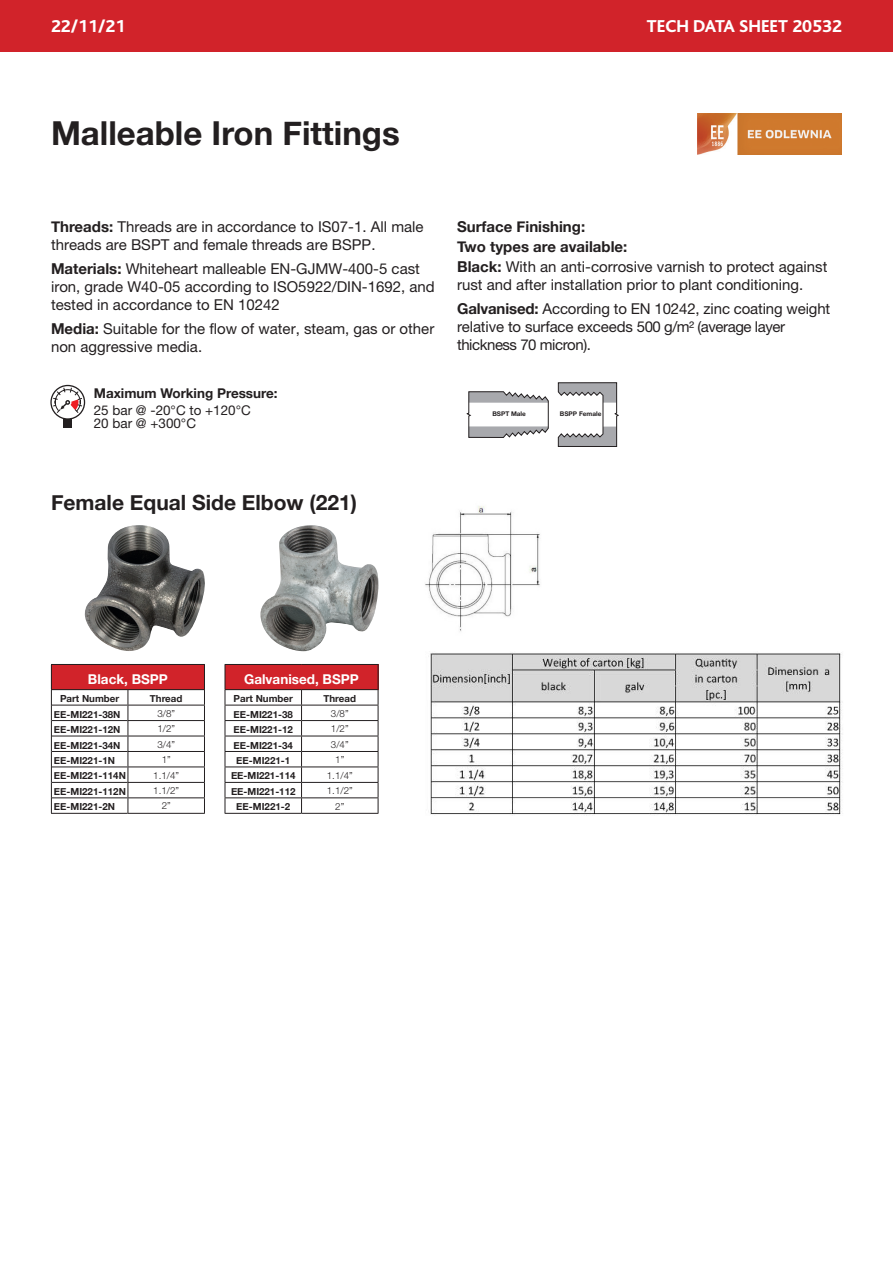
<style>
.page{position:relative;width:893px;height:1263px;background:#fff}
.page>*{position:absolute;margin:0;border:0;box-sizing:border-box;transform-origin:0 0}
.Page_Header{font:700 33px "Helvetica Neue";color:#231f20}
.Heading{font:700 21px "Helvetica Neue";color:#231f20}
.t1{font:800 18px "Bliss";color:#fff}
.t2{font:15px/18px "Helvetica Neue";color:#231f20}
.t3{font:700 15px "Helvetica Neue";color:#231f20}
.Technical_Body_Copy{font:13.5px/13.5px "Helvetica Neue";color:#231f20}
.Sub_Heading{font:700 13.5px "Helvetica Neue";color:#fff}
.Technical_Body_Copy-2{font:700 13.5px "Helvetica Neue";color:#231f20}
.C1_3Column{font:700 9.75px "Helvetica Neue";color:#231f20}
.Table_Code{font:700 9.75px "Helvetica Neue";color:#231f20}
.C1_3Column-2{font:300 9.75px "Helvetica Neue";color:#231f20}
.t4{font:700 6.45px "Helvetica Neue";color:#231f20}
.s1{font-weight:700}
</style>
<div class="page">
<div style="left:0;top:0;width:893px;height:51px;background:#d1232a"></div>
<div style="left:64px;top:416px;width:8px;height:12px;background:#231f20"></div>
<svg style="left:51px;top:385px;width:34px;height:34px"></svg>
<div style="left:50px;top:385px;width:35px;height:35px;border:1px solid #231f20;border-radius:50%"></div>
<svg style="left:52px;top:387px;width:31px;height:27px"></svg>
<svg style="left:467px;top:391px;width:82px;height:47px"></svg>
<svg style="left:558px;top:383px;width:60px;height:64px"></svg>
<img style="left:425px;top:506px;width:115px;height:125px">
<div style="left:51px;top:664px;width:153px;height:26px;background:#d1232a"></div>
<hr style="left:51px;top:664px;width:77px;height:1px;background:#231f20">
<hr style="left:128px;top:664px;width:77px;height:1px;background:#231f20">
<hr style="left:51px;top:689px;width:77px;height:1px;background:#231f20">
<hr style="left:128px;top:689px;width:77px;height:1px;background:#231f20">
<hr style="left:128px;top:705px;width:77px;height:1px;background:#231f20">
<hr style="left:128px;top:720px;width:77px;height:1px;background:#231f20">
<hr style="left:128px;top:736px;width:77px;height:1px;background:#231f20">
<hr style="left:128px;top:751px;width:77px;height:1px;background:#231f20">
<hr style="left:128px;top:766px;width:77px;height:1px;background:#231f20">
<hr style="left:128px;top:782px;width:77px;height:1px;background:#231f20">
<svg style="left:51px;top:665px;width:1px;height:148px"></svg>
<hr style="left:128px;top:797px;width:77px;height:1px;background:#231f20">
<svg style="left:128px;top:690px;width:1px;height:123px"></svg>
<svg style="left:204px;top:665px;width:1px;height:148px"></svg>
<hr style="left:128px;top:813px;width:77px;height:1px;background:#231f20">
<hr style="left:52px;top:705px;width:76px;height:1px;background:#231f20">
<hr style="left:52px;top:720px;width:76px;height:1px;background:#231f20">
<hr style="left:52px;top:736px;width:76px;height:1px;background:#231f20">
<hr style="left:52px;top:751px;width:76px;height:1px;background:#231f20">
<hr style="left:52px;top:766px;width:76px;height:1px;background:#231f20">
<hr style="left:52px;top:782px;width:76px;height:1px;background:#231f20">
<hr style="left:52px;top:797px;width:76px;height:1px;background:#231f20">
<hr style="left:51px;top:813px;width:77px;height:1px;background:#231f20">
<img style="left:430px;top:653px;width:413px;height:163px">
<img style="left:697px;top:114px;width:145px;height:40px">
<img style="left:260px;top:525px;width:118px;height:126px">
<img style="left:84px;top:525px;width:121px;height:126px">
<div style="left:225px;top:664px;width:153px;height:26px;background:#d1232a"></div>
<hr style="left:225px;top:664px;width:77px;height:1px;background:#231f20">
<hr style="left:302px;top:664px;width:76px;height:1px;background:#231f20">
<hr style="left:225px;top:689px;width:77px;height:1px;background:#231f20">
<hr style="left:302px;top:689px;width:76px;height:1px;background:#231f20">
<hr style="left:225px;top:705px;width:77px;height:1px;background:#231f20">
<hr style="left:302px;top:705px;width:76px;height:1px;background:#231f20">
<hr style="left:225px;top:720px;width:77px;height:1px;background:#231f20">
<hr style="left:302px;top:720px;width:76px;height:1px;background:#231f20">
<hr style="left:225px;top:736px;width:77px;height:1px;background:#231f20">
<hr style="left:302px;top:736px;width:76px;height:1px;background:#231f20">
<hr style="left:225px;top:751px;width:77px;height:1px;background:#231f20">
<hr style="left:302px;top:751px;width:76px;height:1px;background:#231f20">
<hr style="left:225px;top:766px;width:77px;height:1px;background:#231f20">
<hr style="left:302px;top:766px;width:76px;height:1px;background:#231f20">
<hr style="left:225px;top:782px;width:77px;height:1px;background:#231f20">
<hr style="left:302px;top:782px;width:76px;height:1px;background:#231f20">
<hr style="left:225px;top:797px;width:77px;height:1px;background:#231f20">
<svg style="left:225px;top:665px;width:1px;height:148px"></svg>
<hr style="left:302px;top:797px;width:76px;height:1px;background:#231f20">
<svg style="left:301px;top:690px;width:1px;height:123px"></svg>
<svg style="left:378px;top:665px;width:1px;height:148px"></svg>
<hr style="left:225px;top:813px;width:77px;height:1px;background:#231f20">
<hr style="left:302px;top:813px;width:76px;height:1px;background:#231f20">
<p class="t1" style="left:51px;top:17px;width:76px">22/11/21</p>
<p class="t1" style="left:647px;top:16px;width:197px">TECH DATA SHEET 20532</p>
<p class="Page_Header" style="left:51px;top:107px;width:350px">Malleable Iron Fittings</p>
<p class="t2" style="left:51px;top:217px;width:374px"><span class="s1">Threads:</span> Threads are in accordance to IS07-1. All male threads are BSPT and female threads are BSPP.</p>
<p class="t2" style="left:51px;top:259px;width:385px"><span class="s1">Materials:</span> Whiteheart malleable EN-GJMW-400-5 cast iron, grade W40-05 according to ISO5922/DIN-1692, and tested in accordance to EN 10242</p>
<p class="t2" style="left:51px;top:320px;width:385px"><span class="s1">Media:</span> Suitable for the flow of water, steam, gas or other non aggressive media.</p>
<p class="t3" style="left:457px;top:214px;width:130px">Surface Finishing:</p>
<p class="t3" style="left:457px;top:234px;width:172px">Two types are available:</p>
<p class="t2" style="left:457px;top:257px;width:372px"><span class="s1">Black:</span> With an anti-corrosive varnish to protect against rust and after installation prior to plant conditioning.</p>
<p class="t2" style="left:457px;top:300px;width:375px"><span class="s1">Galvanised:</span> According to EN 10242, zinc coating weight relative to surface exceeds 500 g/m² (average layer thickness 70 micron).</p>
<p class="Technical_Body_Copy-2" style="left:94px;top:383px;width:185px">Maximum Working Pressure:</p>
<p class="Technical_Body_Copy" style="left:94px;top:403px;width:158px">25 bar @ -20°C to +120°C<br>20 bar @ +300°C</p>
<p class="t4" style="left:492px;top:410px;width:35px">BSPT Male</p>
<p class="t4" style="left:560px;top:410px;width:43px">BSPP Female</p>
<p class="Heading" style="left:51px;top:485px;width:307px">Female Equal Side Elbow (221)</p>
<p class="Sub_Heading" style="left:88px;top:668px;width:82px">Black, BSPP</p>
<p class="C1_3Column" style="left:60px;top:691px;width:61px">Part Number</p>
<p class="C1_3Column" style="left:150px;top:691px;width:34px">Thread</p>
<p class="Table_Code" style="left:54px;top:706px;width:68px">EE-MI221-38N</p>
<p class="C1_3Column-2" style="left:157px;top:707px;width:19px">3/8”</p>
<p class="Table_Code" style="left:54px;top:722px;width:68px">EE-MI221-12N</p>
<p class="C1_3Column-2" style="left:157px;top:723px;width:19px">1/2”</p>
<p class="Table_Code" style="left:54px;top:737px;width:68px">EE-MI221-34N</p>
<p class="C1_3Column-2" style="left:157px;top:738px;width:19px">3/4”</p>
<p class="Table_Code" style="left:54px;top:753px;width:63px">EE-MI221-1N</p>
<p class="C1_3Column-2" style="left:162px;top:754px;width:11px">1”</p>
<p class="Table_Code" style="left:54px;top:768px;width:74px">EE-MI221-114N</p>
<p class="C1_3Column-2" style="left:153px;top:769px;width:27px">1.1/4”</p>
<p class="Table_Code" style="left:54px;top:784px;width:74px">EE-MI221-112N</p>
<p class="C1_3Column-2" style="left:153px;top:784px;width:27px">1.1/2”</p>
<p class="Table_Code" style="left:54px;top:799px;width:63px">EE-MI221-2N</p>
<p class="C1_3Column-2" style="left:162px;top:800px;width:11px">2”</p>
<p class="Sub_Heading" style="left:244px;top:668px;width:116px">Galvanised, BSPP</p>
<p class="C1_3Column" style="left:234px;top:691px;width:61px">Part Number</p>
<p class="C1_3Column" style="left:324px;top:691px;width:34px">Thread</p>
<p class="C1_3Column" style="left:234px;top:706px;width:61px">EE-MI221-38</p>
<p class="C1_3Column-2" style="left:331px;top:707px;width:19px">3/8”</p>
<p class="C1_3Column" style="left:234px;top:722px;width:61px">EE-MI221-12</p>
<p class="C1_3Column-2" style="left:331px;top:723px;width:19px">1/2”</p>
<p class="C1_3Column" style="left:234px;top:737px;width:61px">EE-MI221-34</p>
<p class="C1_3Column-2" style="left:331px;top:738px;width:19px">3/4”</p>
<p class="C1_3Column" style="left:236px;top:753px;width:55px">EE-MI221-1</p>
<p class="C1_3Column-2" style="left:335px;top:754px;width:11px">1”</p>
<p class="C1_3Column" style="left:231px;top:768px;width:66px">EE-MI221-114</p>
<p class="C1_3Column-2" style="left:327px;top:769px;width:27px">1.1/4”</p>
<p class="C1_3Column" style="left:231px;top:784px;width:66px">EE-MI221-112</p>
<p class="C1_3Column-2" style="left:327px;top:785px;width:27px">1.1/2”</p>
<p class="C1_3Column" style="left:236px;top:799px;width:55px">EE-MI221-2</p>
<p class="C1_3Column-2" style="left:335px;top:800px;width:11px">2”</p>
</div>
